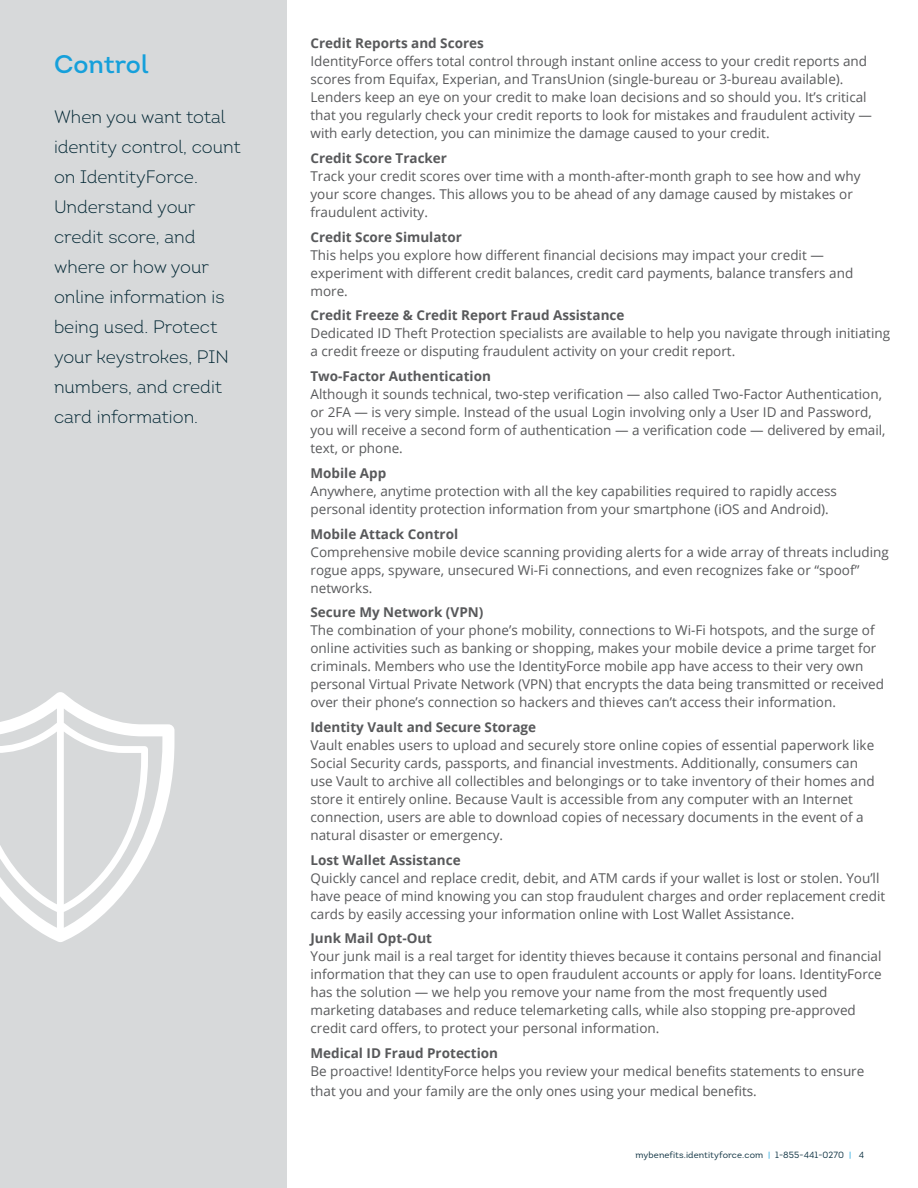
<style>
.page{position:relative;width:918px;height:1188px;background:#fff}
.page>*{position:absolute;margin:0;border:0;box-sizing:border-box;transform-origin:0 0}
.t1{font:600 25.5px "Intro";color:#16a0db}
.t2{font:300 18px/30px "Intro";color:#002532}
.t3{font:13.5px/18px "Open Sans";color:#58595b}
.t4{font:700 13.5px "Open Sans";color:#58595b}
.t5{font:9px "Intro";letter-spacing:.01em;color:#0c3040}
.s1{color:#16a0db}
</style>
<div class="page">
<div style="left:0;top:0;width:286px;height:1188px;background:#d7d9da"></div>
<svg style="left:0;top:692px;width:174px;height:250px"></svg>
<h1 class="t1" style="left:54px;top:48px;width:96px">Control</h1>
<h2 class="t2" style="left:54px;top:102px;width:188px">When you want total identity control, count on IdentityForce.<br>Understand your credit score, and where or how your online information is being used. Protect your keystrokes, PIN numbers, and credit card information.</h2>
<p class="t4" style="left:310px;top:34px;width:175px">Credit Reports and Scores</p>
<p class="t3" style="left:310px;top:52px;width:563px">IdentityForce offers total control through instant online access to your credit reports and scores from Equifax, Experian, and TransUnion (single-bureau or 3-bureau available).<br>Lenders keep an eye on your credit to make loan decisions and so should you. It’s critical that you regularly check your credit reports to look for mistakes and fraudulent activity — with early detection, you can minimize the damage caused to your credit.</p>
<p class="t4" style="left:310px;top:148px;width:138px">Credit Score Tracker</p>
<p class="t3" style="left:310px;top:167px;width:552px">Track your credit scores over time with a month-after-month graph to see how and why your score changes. This allows you to be ahead of any damage caused by mistakes or fraudulent activity.</p>
<p class="t4" style="left:310px;top:227px;width:153px">Credit Score Simulator</p>
<p class="t3" style="left:310px;top:245px;width:544px">This helps you explore how different financial decisions may impact your credit — experiment with different credit balances, credit card payments‚ balance transfers and more.</p>
<p class="t4" style="left:310px;top:306px;width:315px">Credit Freeze &amp; Credit Report Fraud Assistance</p>
<p class="t3" style="left:310px;top:324px;width:581px">Dedicated ID Theft Protection specialists are available to help you navigate through initiating a credit freeze or disputing fraudulent activity on your credit report.</p>
<p class="t4" style="left:310px;top:367px;width:182px">Two-Factor Authentication</p>
<p class="t3" style="left:310px;top:385px;width:577px">Although it sounds technical, two-step verification — also called Two-Factor Authentication, or 2FA — is very simple. Instead of the usual Login involving only a User ID and Password, you will receive a second form of authentication — a verification code — delivered by email, text, or phone.</p>
<p class="t4" style="left:310px;top:463px;width:77px">Mobile App</p>
<p class="t3" style="left:310px;top:482px;width:528px">Anywhere, anytime protection with all the key capabilities required to rapidly access personal identity protection information from your smartphone (iOS and Android).</p>
<p class="t4" style="left:310px;top:524px;width:149px">Mobile Attack Control</p>
<p class="t3" style="left:310px;top:542px;width:580px">Comprehensive mobile device scanning providing alerts for a wide array of threats including rogue apps, spyware, unsecured Wi-Fi connections, and even recognizes fake or “spoof” networks.</p>
<p class="t4" style="left:310px;top:603px;width:174px">Secure My Network (VPN)</p>
<p class="t3" style="left:310px;top:621px;width:575px">The combination of your phone’s mobility, connections to Wi-Fi hotspots, and the surge of online activities such as banking or shopping, makes your mobile device a prime target for criminals. Members who use the IdentityForce mobile app have access to their very own personal Virtual Private Network (VPN) that encrypts the data being transmitted or received over their phone’s connection so hackers and thieves can’t access their information.</p>
<p class="t4" style="left:310px;top:718px;width:227px">Identity Vault and Secure Storage</p>
<p class="t3" style="left:310px;top:736px;width:566px">Vault enables users to upload and securely store online copies of essential paperwork like Social Security cards, passports, and financial investments. Additionally, consumers can use Vault to archive all collectibles and belongings or to take inventory of their homes and store it entirely online. Because Vault is accessible from any computer with an Internet connection, users are able to download copies of necessary documents in the event of a natural disaster or emergency.</p>
<p class="t4" style="left:310px;top:850px;width:152px">Lost Wallet Assistance</p>
<p class="t3" style="left:310px;top:868px;width:576px">Quickly cancel and replace credit, debit, and ATM cards if your wallet is lost or stolen. You’ll have peace of mind knowing you can stop fraudulent charges and order replacement credit cards by easily accessing your information online with Lost Wallet Assistance.</p>
<p class="t4" style="left:310px;top:929px;width:123px">Junk Mail Opt-Out</p>
<p class="t3" style="left:310px;top:947px;width:573px">Your junk mail is a real target for identity thieves because it contains personal and financial information that they can use to open fraudulent accounts or apply for loans. IdentityForce has the solution — we help you remove your name from the most frequently used marketing databases and reduce telemarketing calls, while also stopping pre-approved credit card offers, to protect your personal information.</p>
<p class="t4" style="left:310px;top:1044px;width:189px">Medical ID Fraud Protection</p>
<p class="t3" style="left:310px;top:1061px;width:555px;line-height:19.5px">Be proactive! IdentityForce helps you review your medical benefits statements to ensure that you and your family are the only ones using your medical benefits.</p>
<p class="t5" style="left:636px;top:1149px;width:230px">mybenefits.identityforce.com <span class="s1">|</span> 1-855-441-0270 <span class="s1">|</span> 4</p>
</div>
